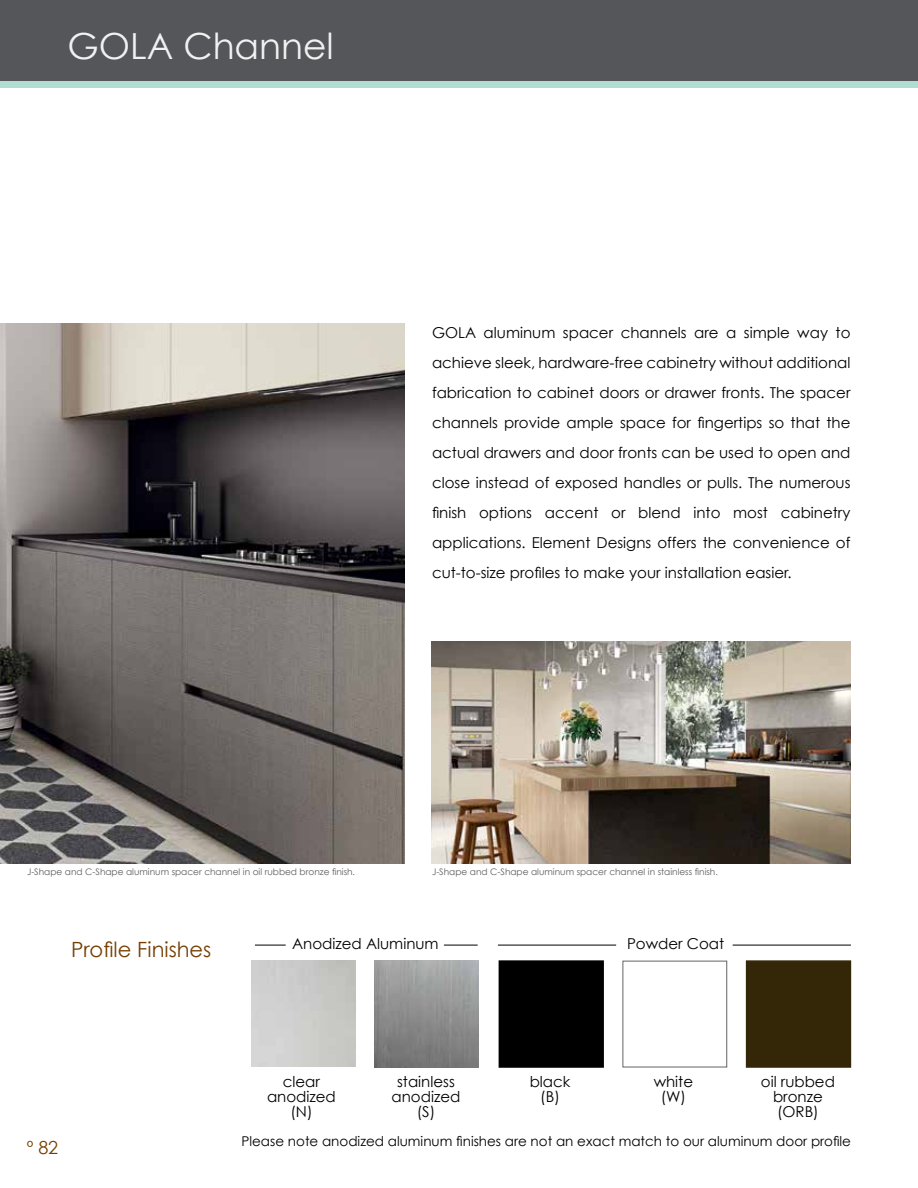
<style>
.page{position:relative;width:918px;height:1188px;background:#fff}
.page>*{position:absolute;margin:0;border:0;box-sizing:border-box;transform-origin:0 0}
.t1{font:36px "Century Gothic";color:#f1f1f2}
.t2{font:21px "Century Gothic";color:#753f00}
.t3{font:18px "Century Gothic";color:#753f00}
.t4{font:15px/30px "Century Gothic";color:#000;text-align:center}
.t5{font:13.5px "Century Gothic";color:#000}
.t6{font:9px "Century Gothic";color:#5c5c60}
</style>
<div class="page">
<div style="left:0;top:0;width:918px;height:81px;background:#55565a"></div>
<div style="left:0;top:81px;width:918px;height:7px;background:#afddd2"></div>
<img style="left:0;top:324px;width:405px;height:540px">
<img style="left:432px;top:642px;width:418px;height:222px">
<img style="left:375px;top:960px;width:104px;height:107px">
<div style="left:499px;top:961px;width:104px;height:106px;background:#000"></div>
<div style="left:499px;top:960px;width:105px;height:108px;border:1px solid #000"></div>
<div style="left:746px;top:960px;width:105px;height:108px;background:#332708;border:1px solid #332708"></div>
<hr style="left:255px;top:945px;width:31px;height:1px;background:#000">
<hr style="left:444px;top:945px;width:34px;height:1px;background:#000">
<hr style="left:498px;top:945px;width:118px;height:1px;background:#000">
<hr style="left:733px;top:945px;width:118px;height:1px;background:#000">
<h1 class="t1" style="left:68px;top:24px;width:268px">GOLA Channel</h1>
<p class="t4" style="left:432px;top:317px;width:420px;text-align:justify">GOLA aluminum spacer channels are a simple way to achieve sleek, hardware-free cabinetry without additional fabrication to cabinet doors or drawer fronts. The spacer channels provide ample space for fingertips so that the actual drawers and door fronts can be used to open and close instead of exposed handles or pulls. The numerous finish options accent or blend into most cabinetry applications. Element Designs offers the convenience of cut-to-size profiles to make your installation easier.</p>
<p class="t6" style="left:27px;top:866px;width:330px">J-Shape and C-Shape aluminum spacer channel in oil rubbed bronze finish.</p>
<p class="t6" style="left:432px;top:866px;width:287px">J-Shape and C-Shape aluminum spacer channel in stainless finish.</p>
<h2 class="t2" style="left:71px;top:937px;width:142px">Profile Finishes</h2>
<p class="t4" style="left:292px;top:929px;width:148px">Anodized Aluminum</p>
<p class="t4" style="left:627px;top:929px;width:99px">Powder Coat</p>
<p class="t3" style="left:27px;top:1137px;width:33px">º 82</p>
<p class="t4" style="left:267px;top:1074px;width:70px;line-height:15px">clear anodized (N)</p>
<p class="t4" style="left:392px;top:1074px;width:70px;line-height:15px">stainless anodized (S)</p>
<p class="t4" style="left:530px;top:1074px;width:42px;line-height:15px">black (B)</p>
<p class="t4" style="left:654px;top:1074px;width:41px;line-height:15px">white (W)</p>
<p class="t4" style="left:761px;top:1074px;width:76px;line-height:15px">oil rubbed bronze (ORB)</p>
<p class="t5" style="left:242px;top:1133px;width:611px">Please note anodized aluminum finishes are not an exact match to our aluminum door profile</p>
</div>
